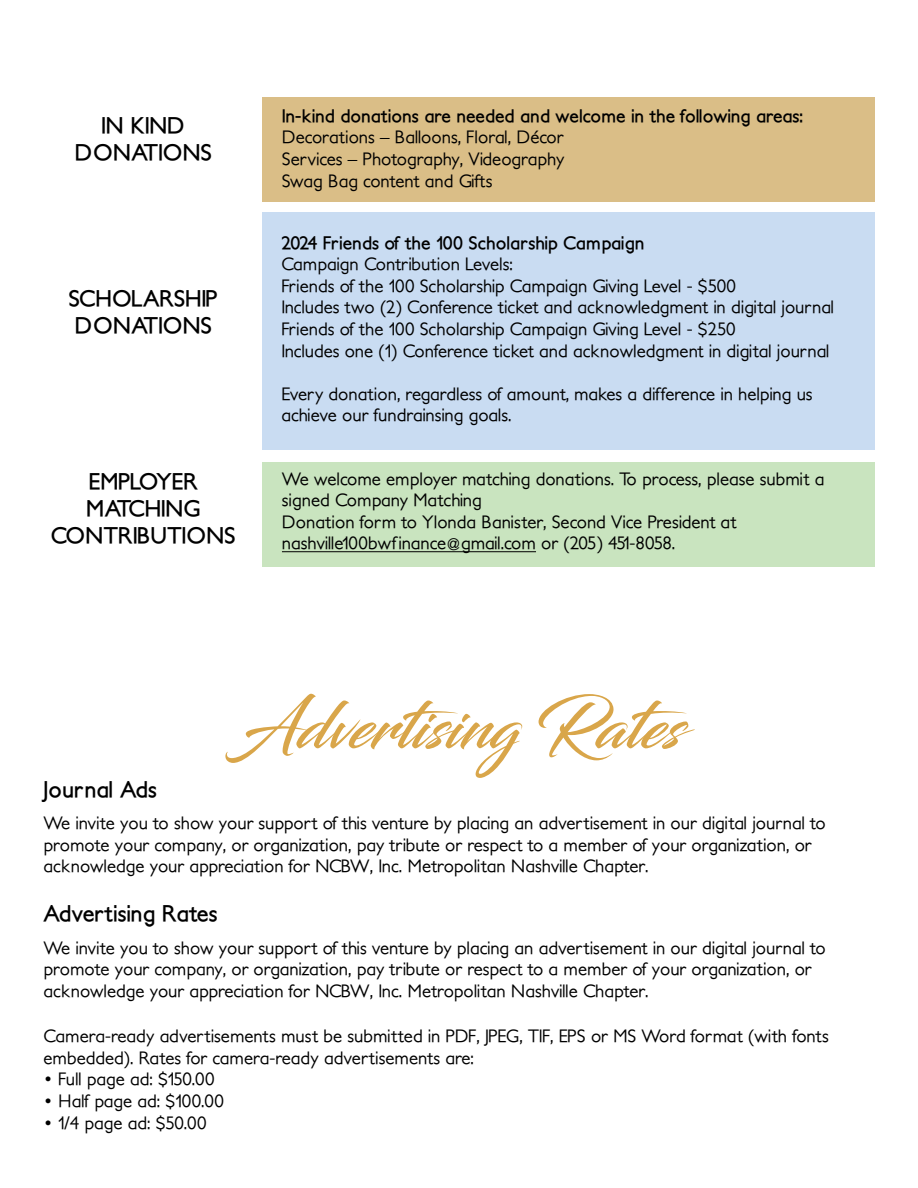
<style>
.page{position:relative;width:918px;height:1188px;background:#fff}
.page>*{position:absolute;margin:0;border:0;box-sizing:border-box;transform-origin:0 0}
.t1{font:64.5px "Blacksword";color:#d9a64a}
.t2{font:700 22.5px/27px "Petita";letter-spacing:-.025em;color:#000;text-align:center}
.t3{font:700 22.5px "Petita";color:#000}
.t4{font:500 18px/21.6px "Petita";color:#000}
.t5{font:700 18px "Petita";color:#000}
</style>
<div class="page">
<div style="left:262px;top:97px;width:612px;height:105px;background:#dabe87"></div>
<div style="left:262px;top:213px;width:612px;height:237px;background:#c9dcf2"></div>
<div style="left:262px;top:462px;width:612px;height:104px;background:#c9e4bf"></div>
<hr style="left:282px;top:551px;width:254px;height:1px;background:#000">
<p class="t2" style="left:74px;top:113px;width:139px">IN KIND<br>DONATIONS</p>
<p class="t2" style="left:68px;top:285px;width:151px;text-align:left">SCHOLARSHIP<br>DONATIONS</p>
<p class="t2" style="left:51px;top:469px;width:186px">EMPLOYER<br>MATCHING<br>CONTRIBUTIONS</p>
<p class="t5" style="left:282px;top:105px;width:523px">In-kind donations are needed and welcome in the following areas:</p>
<p class="t4" style="left:282px;top:127px;width:284px;text-align:justify">Decorations – Balloons, Floral, Décor Services – Photography, Videography Swag Bag content and Gifts</p>
<p class="t5" style="left:281px;top:232px;width:365px">2024 Friends of the 100 Scholarship Campaign</p>
<p class="t4" style="left:281px;top:254px;width:554px">Campaign Contribution Levels:<br>Friends of the 100 Scholarship Campaign Giving Level - $500<br>Includes two (2) Conference ticket and acknowledgment in digital journal Friends of the 100 Scholarship Campaign Giving Level - $250<br>Includes one (1) Conference ticket and acknowledgment in digital journal</p>
<p class="t4" style="left:281px;top:383px;width:533px">Every donation, regardless of amount, makes a difference in helping us achieve our fundrainsing goals.</p>
<p class="t4" style="left:282px;top:468px;width:544px">We welcome employer matching donations. To process, please submit a signed Company Matching<br>Donation form to Ylonda Banister, Second Vice President at nashville100bwfinance@gmail.com or (205) 451-8058.</p>
<h1 class="t1" style="left:235px;top:688px;width:454px">Advertising Rates</h1>
<p class="t4" style="left:44px;top:813px;width:784px">We invite you to show your support of this venture by placing an advertisement in our digital journal to promote your company, or organization, pay tribute or respect to a member of your organization, or acknowledge your appreciation for NCBW, Inc. Metropolitan Nashville Chapter.</p>
<p class="t3" style="left:43px;top:776px;width:115px">Journal Ads</p>
<p class="t3" style="left:43px;top:900px;width:175px">Advertising Rates</p>
<p class="t4" style="left:44px;top:937px;width:784px">We invite you to show your support of this venture by placing an advertisement in our digital journal to promote your company, or organization, pay tribute or respect to a member of your organization, or acknowledge your appreciation for NCBW, Inc. Metropolitan Nashville Chapter.</p>
<p class="t4" style="left:44px;top:1026px;width:787px">Camera-ready advertisements must be submitted in PDF, JPEG, TIF, EPS or MS Word format (with fonts embedded). Rates for camera-ready advertisements are:</p>
<p class="t4" style="left:44px;top:1069px;width:173px">• Full page ad: $150.00</p>
<p class="t4" style="left:44px;top:1090px;width:182px">• Half page ad: $100.00</p>
<p class="t4" style="left:44px;top:1112px;width:165px">• 1/4 page ad: $50.00</p>
</div>
